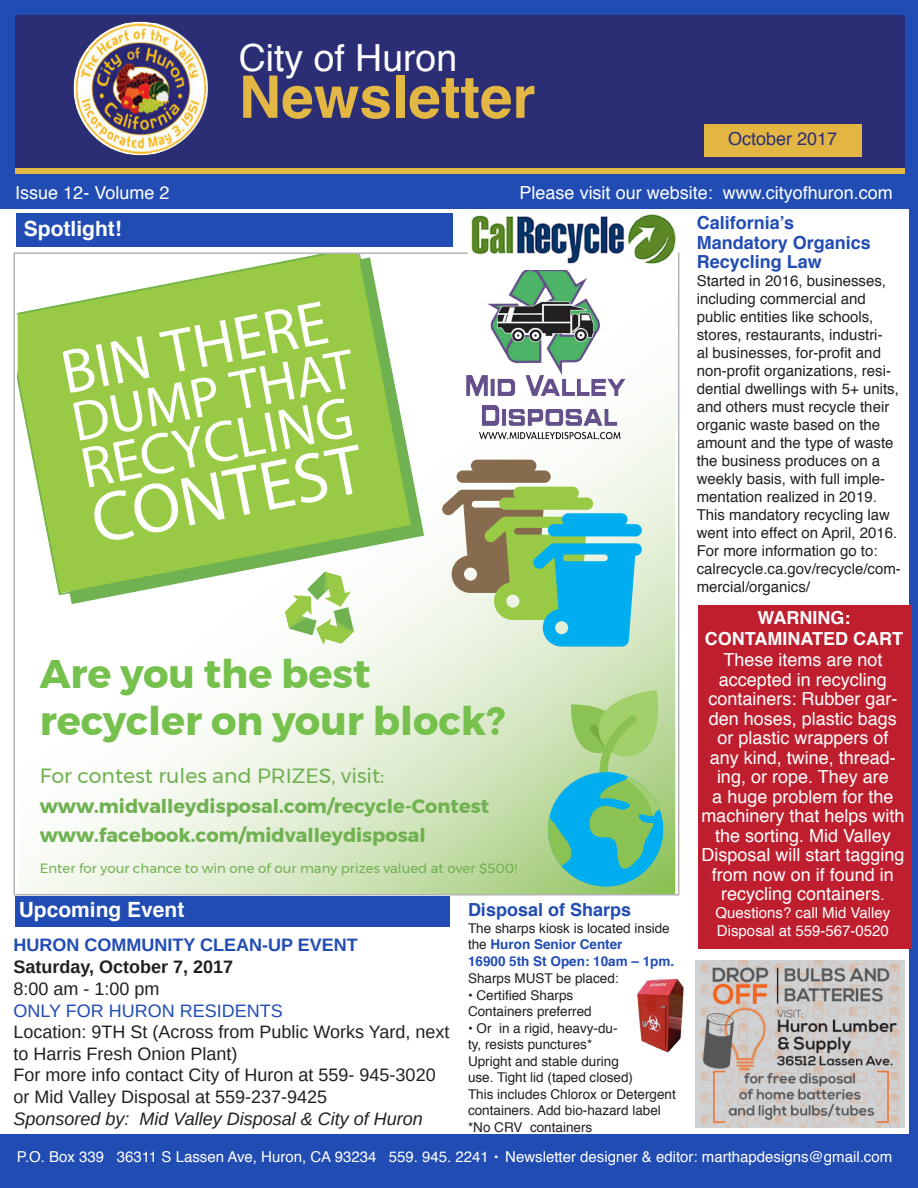
<style>
.page{position:relative;width:918px;height:1188px;background:#214cb3}
.page>*{position:absolute;margin:0;border:0;box-sizing:border-box;transform-origin:0 0}
.t1{font:600 70.35px "Dosis";color:#fff}
.t2{font:600 62.55px "Dosis";color:#fff}
.t3{font:700 58.65px "Helvetica";color:#e3b743}
.t4{font:600 58.35px "Dosis";color:#fff}
.t5{font:600 56.55px "Dosis";color:#fff}
.t6{font:700 39.9px/47.8px "Montserrat";color:#76c14e}
.t7{font:37.35px "Helvetica";color:#fff}
.t8{font:700 21px "Helvetica";color:#fff}
.t9{font:20.55px "Montserrat";color:#70b151}
.t10{font:700 19.35px/29.1px "Montserrat";color:#70b151}
.t11{font:18px/19.5px "Helvetica";color:#fff;text-align:center}
.t12{font:18px/21.6px "Arimo";color:#231f20}
.t13{font:700 18px/19.5px "Helvetica";color:#214cb3}
.t14{font:italic 18px "Arimo";color:#231f20}
.t15{font:700 18px "Arimo";color:#214cb3}
.t16{font:700 18px "Helvetica";color:#fff}
.t17{font:700 18px "Arimo";color:#231f20}
.t18{font:18px "Arimo";color:#214cb3}
.t19{font:18px "Helvetica";color:#2c2f76}
.t20{font:15px/18px "Helvetica";color:#231f20}
.t21{font:15px/18px "Helvetica";color:#fff}
.t22{font:13.5px/16.5px "Helvetica";color:#231f20}
.t23{font:700 13.5px "Helvetica";color:#214cb3}
.t24{font:13.35px "Montserrat";color:#70b151}
.s1{font-weight:700;color:#214cb3}
.s2{font-size:15px}
</style>
<div class="page">
<div style="left:0;top:210px;width:909px;height:924px;background:#fff"></div>
<div style="left:15px;top:15px;width:889px;height:159px;background:#2b2e75"></div>
<img style="left:73px;top:21px;width:135px;height:135px">
<div style="left:15px;top:168px;width:889px;height:6px;background:#e3b743"></div>
<div style="left:704px;top:124px;width:157px;height:32px;background:#e3b643"></div>
<img style="left:637px;top:977px;width:59px;height:75px">
<div style="left:16px;top:213px;width:436px;height:33px;background:#214cb3"></div>
<img style="left:696px;top:961px;width:208px;height:166px">
<div style="left:698px;top:605px;width:214px;height:344px;background:#bf1e2e"></div>
<svg style="left:19px;top:398px;width:656px;height:495px"></svg>
<svg style="left:19px;top:398px;width:405px;height:206px"></svg>
<svg style="left:18px;top:255px;width:396px;height:341px"></svg>
<svg style="left:285px;top:572px;width:69px;height:73px"></svg>
<svg style="left:442px;top:460px;width:200px;height:187px;background:#8dc2b0"></svg>
<svg style="left:548px;top:690px;width:115px;height:196px;background:#78c69b"></svg>
<img style="left:455px;top:270px;width:178px;height:172px">
<div style="left:15px;top:897px;width:435px;height:30px;background:#214cb3"></div>
<img style="left:468px;top:209px;width:209px;height:55px">
<h3 class="t7" style="left:239px;top:29px;width:220px">City of Huron</h3>
<h3 class="t3" style="left:239px;top:50px;width:298px">Newsletter</h3>
<p class="t19" style="left:728px;top:125px;width:111px">October 2017</p>
<p class="t11" style="left:15px;top:183px;width:156px">Issue 12- Volume 2</p>
<p class="t11" style="left:520px;top:183px;width:375px">Please visit our website: www.cityofhuron.com</p>
<p class="t8" style="left:24px;top:211px;width:99px">Spotlight!</p>
<p class="t8" style="left:22px;top:218px;width:99px">Spotlight!</p>
<p class="t2" style="left:54px;top:335px;width:272px;rotate:-11deg">BIN THERE</p>
<p class="t5" style="left:66px;top:388px;width:288px;rotate:-11deg">DUMP THAT</p>
<p class="t4" style="left:75px;top:434px;width:277px;rotate:-11deg">RECYCLING</p>
<p class="t1" style="left:84px;top:478px;width:276px;rotate:-11deg">CONTEST</p>
<p class="t6" style="left:40px;top:650px;width:467px">Are you the best recycler on your block?</p>
<p class="t9" style="left:40px;top:760px;width:346px">For contest rules and PRIZES, visit:</p>
<p class="t10" style="left:40px;top:791px;width:451px">www.midvalleydisposal.com/recycle-Contest www.facebook.com/midvalleydisposal</p>
<p class="t24" style="left:40px;top:858px;width:479px">Enter for your chance to win one of our many prizes valued at over $500!</p>
<p class="t8" style="left:19px;top:893px;width:167px">Upcoming Event</p>
<p class="t15" style="left:14px;top:932px;width:346px">HURON COMMUNITY CLEAN-UP EVENT</p>
<p class="t17" style="left:14px;top:955px;width:221px">Saturday, October 7, 2017</p>
<p class="t12" style="left:14px;top:978px;width:148px">8:00 am - 1:00 pm</p>
<p class="t18" style="left:14px;top:999px;width:271px">ONLY FOR HURON RESIDENTS</p>
<p class="t12" style="left:14px;top:1021px;width:438px">Location: 9TH St (Across from Public Works Yard, next to Harris Fresh Onion Plant)</p>
<p class="t12" style="left:14px;top:1064px;width:424px">For more info contact City of Huron at 559- 945-3020 or Mid Valley Disposal at 559-237-9425</p>
<p class="t14" style="left:14px;top:1106px;width:411px">Sponsored by: Mid Valley Disposal &amp; City of Huron</p>
<p class="t13" style="left:468px;top:900px;width:165px">Disposal of Sharps</p>
<p class="t22" style="left:468px;top:920px;width:203px">The sharps kiosk is located inside the <span class="s1">Huron Senior Center</span></p>
<p class="t23" style="left:468px;top:950px;width:208px">16900 5th St Open: 10am – 1pm.</p>
<p class="t22" style="left:468px;top:971px;width:152px">Sharps MUST be placed:</p>
<p class="t22" style="left:468px;top:987px;width:107px">• Certified Sharps</p>
<p class="t22" style="left:468px;top:1004px;width:125px">Containers preferred</p>
<p class="t22" style="left:468px;top:1020px;width:151px">• Or in a rigid, heavy-du&shy;ty, resists punctures*</p>
<p class="t22" style="left:468px;top:1053px;width:167px">Upright and stable during use. Tight lid (taped closed)</p>
<p class="t22" style="left:468px;top:1086px;width:209px">This includes Chlorox or Detergent containers. Add bio-hazard label *No CRV containers</p>
<p class="t13" style="left:697px;top:213px;width:99px">California’s</p>
<p class="t13" style="left:697px;top:233px;width:176px">Mandatory Organics<br>Recycling Law</p>
<p class="t20" style="left:697px;top:272px;width:204px">Started in 2016, businesses, including commercial and public entities like schools, stores, restaurants, industri-<br>al businesses, for-profit and non-profit organizations, resi&shy;dential dwellings with 5+ units, and others must recycle their organic waste based on the amount and the type of waste the business produces on a weekly basis, with full imple&shy;mentation realized in 2019.</p>
<p class="t20" style="left:697px;top:506px;width:206px">This mandatory recycling law went into effect on April, 2016.<br>For more information go to: calrecycle.ca.gov/recycle/com&shy;mercial/organics/</p>
<p class="t16" style="left:757px;top:603px;width:94px">WARNING:</p>
<p class="t16" style="left:705px;top:624px;width:200px">CONTAMINATED CART</p>
<p class="t11" style="left:701px;top:651px;width:205px">These items are not accepted in recycling containers: Rubber gar&shy;den hoses, plastic bags or plastic wrappers of any kind, twine, thread&shy;ing, or rope. They are<br>a huge problem for the machinery that helps with the sorting. Mid Valley<br>Disposal will start tagging from now on if found in</p>
<p class="t11" style="left:721px;top:885px;width:165px">recycling containers<span class="s2">.</span></p>
<p class="t21" style="left:715px;top:904px;width:176px">Questions? call Mid Valley<br>Disposal at 559-567-0520</p>
<p class="t21" style="left:17px;top:1148px;width:877px">P.O. Box 339 36311 S Lassen Ave, Huron, CA 93234 559. 945. 2241 Newsletter designer &amp; editor: marthapdesigns@gmail.com</p>
</div>
